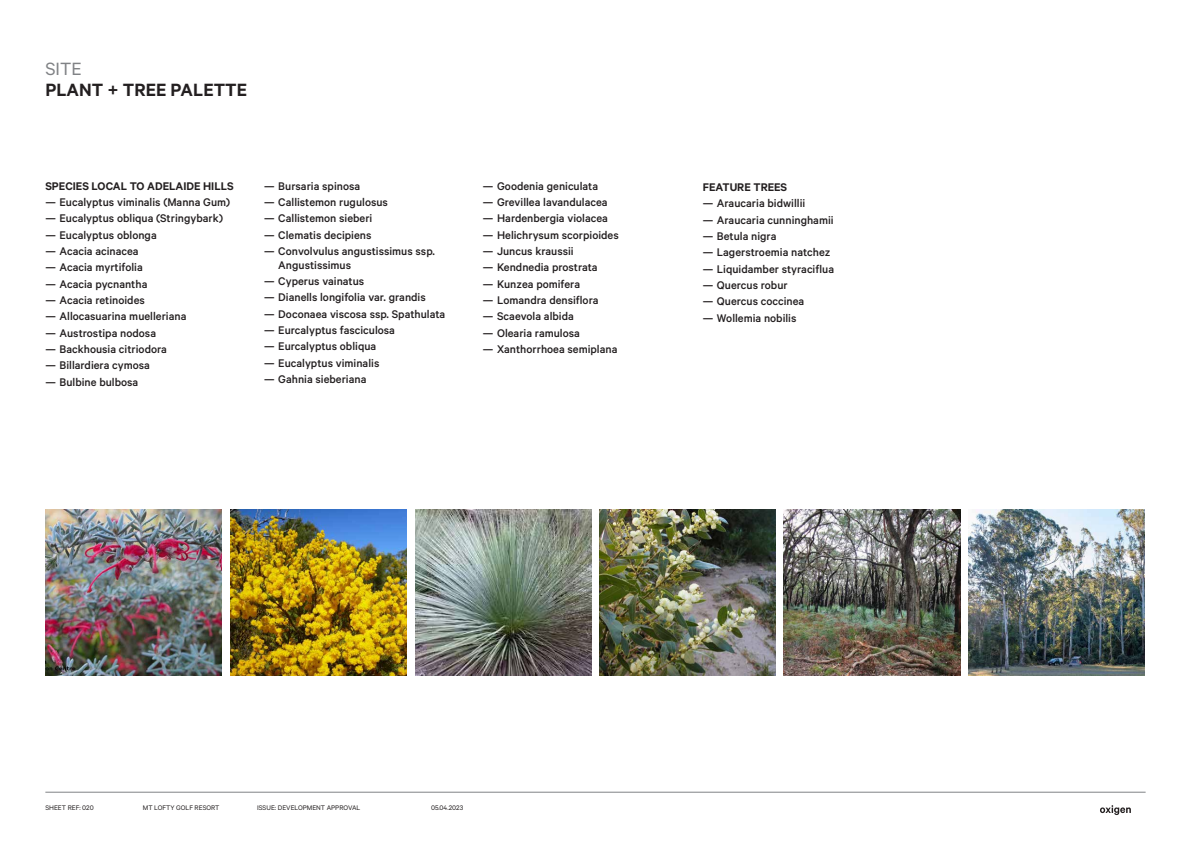
<style>
.page{position:relative;width:1191px;height:842px;background:#fff}
.page>*{position:absolute;margin:0;border:0;box-sizing:border-box;transform-origin:0 0}
.t1{font:600 20px "Calibre";color:#231f20}
.t2{font:20px "Calibre";color:#808285}
.t3{font:500 12.5px/13.5px "Calibre";color:#231f20}
.t4{font:600 12.5px "Calibre";color:#231f20}
.t5{font:7.5px "Calibre";color:#231f20}
.s1{font-weight:600}
</style>
<div class="page">
<img style="left:968px;top:509px;width:176px;height:166px">
<img style="left:45px;top:509px;width:176px;height:166px">
<img style="left:230px;top:509px;width:176px;height:166px">
<img style="left:415px;top:509px;width:176px;height:166px">
<img style="left:599px;top:509px;width:177px;height:166px">
<img style="left:784px;top:509px;width:176px;height:166px">
<hr style="left:45px;top:792px;width:1100px;height:1px;background:#808285">
<svg style="left:1100px;top:805px;width:30px;height:10px"></svg>
<h1 class="t2" style="left:45px;top:57px;width:38px">SITE</h1>
<h1 class="t1" style="left:45px;top:78px;width:203px">PLANT + TREE PALETTE</h1>
<p class="t4" style="left:45px;top:178px;width:190px">SPECIES LOCAL TO ADELAIDE HILLS</p>
<p class="t3" style="left:45px;top:195px;width:186px"><span class="s1">—</span> Eucalyptus viminalis (Manna Gum)</p>
<p class="t3" style="left:45px;top:211px;width:179px"><span class="s1">—</span> Eucalyptus obliqua (Stringybark)</p>
<p class="t3" style="left:45px;top:228px;width:113px"><span class="s1">—</span> Eucalyptus oblonga</p>
<p class="t3" style="left:45px;top:244px;width:95px"><span class="s1">—</span> Acacia acinacea</p>
<p class="t3" style="left:45px;top:260px;width:99px"><span class="s1">—</span> Acacia myrtifolia</p>
<p class="t3" style="left:45px;top:277px;width:104px"><span class="s1">—</span> Acacia pycnantha</p>
<p class="t3" style="left:45px;top:293px;width:101px"><span class="s1">—</span> Acacia retinoides</p>
<p class="t3" style="left:45px;top:309px;width:142px"><span class="s1">—</span> Allocasuarina muelleriana</p>
<p class="t3" style="left:45px;top:326px;width:112px"><span class="s1">—</span> Austrostipa nodosa</p>
<p class="t3" style="left:45px;top:342px;width:123px"><span class="s1">—</span> Backhousia citriodora</p>
<p class="t3" style="left:45px;top:358px;width:106px"><span class="s1">—</span> Billardiera cymosa</p>
<p class="t3" style="left:45px;top:375px;width:94px"><span class="s1">—</span> Bulbine bulbosa</p>
<p class="t3" style="left:264px;top:179px;width:97px"><span class="s1">—</span> Bursaria spinosa</p>
<p class="t3" style="left:264px;top:195px;width:125px"><span class="s1">—</span> Callistemon rugulosus</p>
<p class="t3" style="left:264px;top:211px;width:110px"><span class="s1">—</span> Callistemon sieberi</p>
<p class="t3" style="left:264px;top:228px;width:109px"><span class="s1">—</span> Clematis decipiens</p>
<p class="t3" style="left:278px;top:244px;width:158px;text-indent:-14px"><span class="s1">—</span> Convolvulus angustissimus ssp.<br>Angustissimus</p>
<p class="t3" style="left:264px;top:274px;width:102px"><span class="s1">—</span> Cyperus vainatus</p>
<p class="t3" style="left:264px;top:290px;width:163px"><span class="s1">—</span> Dianells longifolia var. grandis</p>
<p class="t3" style="left:264px;top:307px;width:183px"><span class="s1">—</span> Doconaea viscosa ssp. Spathulata</p>
<p class="t3" style="left:264px;top:323px;width:132px"><span class="s1">—</span> Eurcalyptus fasciculosa</p>
<p class="t3" style="left:264px;top:339px;width:114px"><span class="s1">—</span> Eurcalyptus obliqua</p>
<p class="t3" style="left:264px;top:356px;width:117px"><span class="s1">—</span> Eucalyptus viminalis</p>
<p class="t3" style="left:264px;top:372px;width:104px"><span class="s1">—</span> Gahnia sieberiana</p>
<p class="t3" style="left:483px;top:179px;width:117px"><span class="s1">—</span> Goodenia geniculata</p>
<p class="t3" style="left:483px;top:195px;width:126px"><span class="s1">—</span> Grevillea lavandulacea</p>
<p class="t3" style="left:483px;top:211px;width:127px"><span class="s1">—</span> Hardenbergia violacea</p>
<p class="t3" style="left:483px;top:228px;width:137px"><span class="s1">—</span> Helichrysum scorpioides</p>
<p class="t3" style="left:483px;top:244px;width:92px"><span class="s1">—</span> Juncus kraussii</p>
<p class="t3" style="left:483px;top:260px;width:116px"><span class="s1">—</span> Kendnedia prostrata</p>
<p class="t3" style="left:483px;top:277px;width:99px"><span class="s1">—</span> Kunzea pomifera</p>
<p class="t3" style="left:483px;top:293px;width:117px"><span class="s1">—</span> Lomandra densiflora</p>
<p class="t3" style="left:483px;top:309px;width:92px"><span class="s1">—</span> Scaevola albida</p>
<p class="t3" style="left:483px;top:326px;width:98px"><span class="s1">—</span> Olearia ramulosa</p>
<p class="t3" style="left:483px;top:342px;width:136px"><span class="s1">—</span> Xanthorrhoea semiplana</p>
<p class="t4" style="left:702px;top:180px;width:86px">FEATURE TREES</p>
<p class="t3" style="left:702px;top:196px;width:104px"><span class="s1">—</span> Araucaria bidwillii</p>
<p class="t3" style="left:702px;top:213px;width:132px"><span class="s1">—</span> Araucaria cunninghamii</p>
<p class="t3" style="left:702px;top:229px;width:75px"><span class="s1">—</span> Betula nigra</p>
<p class="t3" style="left:702px;top:245px;width:129px"><span class="s1">—</span> Lagerstroemia natchez</p>
<p class="t3" style="left:702px;top:262px;width:133px"><span class="s1">—</span> Liquidamber styraciflua</p>
<p class="t3" style="left:702px;top:278px;width:86px"><span class="s1">—</span> Quercus robur</p>
<p class="t3" style="left:702px;top:294px;width:103px"><span class="s1">—</span> Quercus coccinea</p>
<p class="t3" style="left:702px;top:311px;width:95px"><span class="s1">—</span> Wollemia nobilis</p>
<p class="t5" style="left:45px;top:803px;width:50px">SHEET REF: 020</p>
<p class="t5" style="left:143px;top:803px;width:78px">MT LOFTY GOLF RESORT</p>
<p class="t5" style="left:257px;top:803px;width:105px">ISSUE: DEVELOPMENT APPROVAL</p>
<p class="t5" style="left:431px;top:803px;width:34px">05.04.2023</p>
</div>
